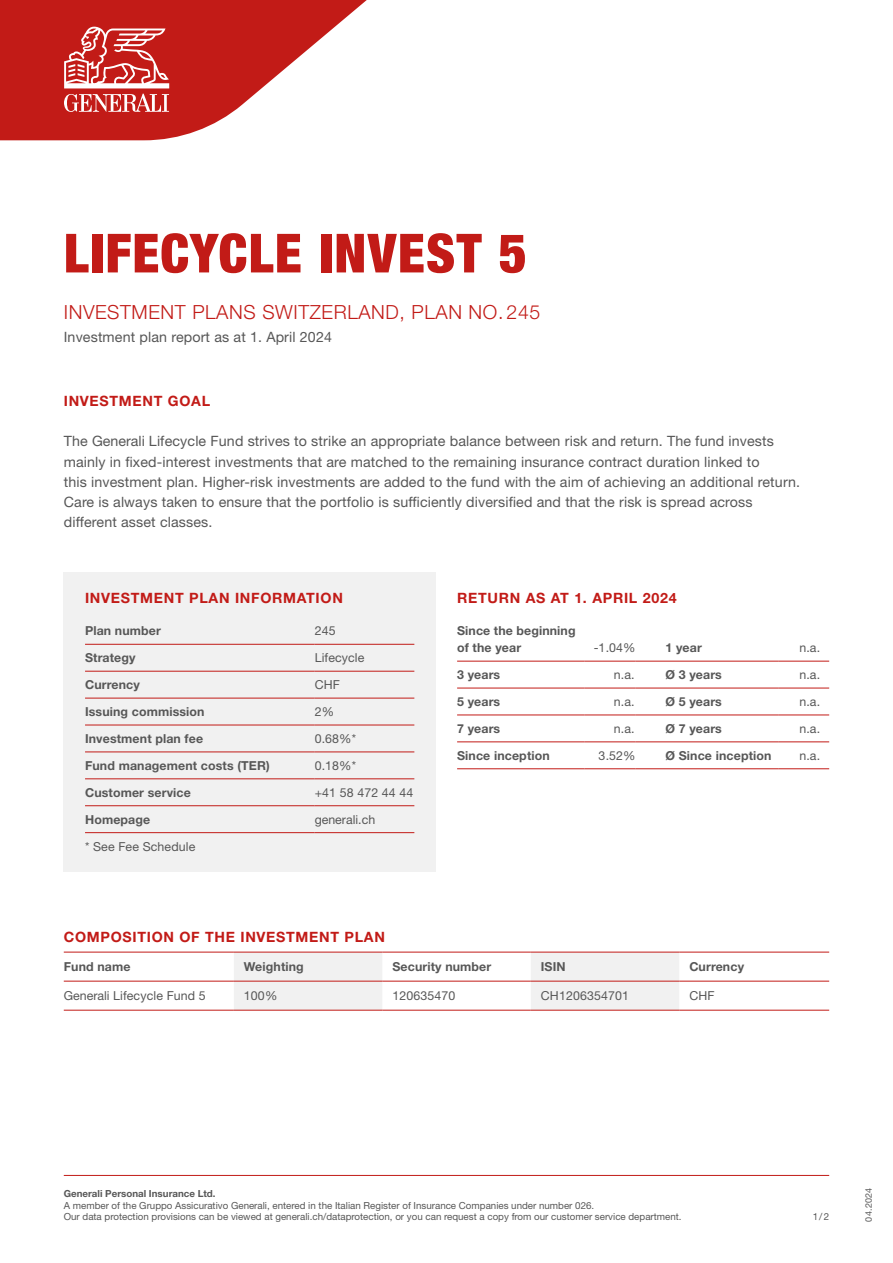
<style>
.page{position:relative;width:893px;height:1263px;background:#fff}
.page>*{position:absolute;margin:0;border:0;box-sizing:border-box;transform-origin:0 0}
.t1{font:900 condensed 54px "Helvetica Neue LT Std";letter-spacing:.02em;color:#c21b17}
.t2{font:300 19.5px "Helvetica Neue LT Std";letter-spacing:.03em;color:#c21b17}
.t3{font:14.25px/20.2px "Helvetica Neue LT Std";letter-spacing:.01em;color:#575757}
.t4{font:700 14.25px "Helvetica Neue LT Std";letter-spacing:.05em;color:#c21b17}
.t5{font:700 12.3px/26.8px "Helvetica Neue LT Std";letter-spacing:.01em;color:#575757}
.t6{font:12.3px/27px "Helvetica Neue LT Std";letter-spacing:.01em;color:#575757;text-align:justify}
.t7{font:9.75px/11.7px "Helvetica Neue LT Std";color:#575757}
.t8{font:700 9.75px "Helvetica Neue LT Std";color:#575757}
.t9{font:9px "Helvetica Neue LT Std";letter-spacing:.015em;color:#575757}
</style>
<div class="page">
<svg style="left:0;top:0;width:367px;height:140px;fill:#c21b17"></svg>
<svg style="left:64px;top:26px;width:105px;height:86px"></svg>
<hr style="left:64px;top:1175px;width:765px;height:1px;background:#c21b17">
<div style="left:64px;top:572px;width:372px;height:300px;background:#f1f1f1"></div>
<hr style="left:85px;top:644px;width:230px;height:1px;background:#c21b17">
<hr style="left:85px;top:671px;width:230px;height:1px;background:#c21b17">
<hr style="left:85px;top:698px;width:230px;height:1px;background:#c21b17">
<hr style="left:85px;top:725px;width:230px;height:1px;background:#c21b17">
<hr style="left:85px;top:752px;width:230px;height:1px;background:#c21b17">
<hr style="left:85px;top:778px;width:230px;height:1px;background:#c21b17">
<hr style="left:315px;top:644px;width:99px;height:1px;background:#c21b17">
<hr style="left:315px;top:671px;width:99px;height:1px;background:#c21b17">
<hr style="left:315px;top:698px;width:99px;height:1px;background:#c21b17">
<hr style="left:315px;top:725px;width:99px;height:1px;background:#c21b17">
<hr style="left:315px;top:752px;width:99px;height:1px;background:#c21b17">
<hr style="left:315px;top:778px;width:99px;height:1px;background:#c21b17">
<hr style="left:85px;top:805px;width:230px;height:1px;background:#c21b17">
<hr style="left:315px;top:805px;width:99px;height:1px;background:#c21b17">
<hr style="left:85px;top:832px;width:230px;height:1px;background:#c21b17">
<hr style="left:315px;top:832px;width:99px;height:1px;background:#c21b17">
<hr style="left:457px;top:661px;width:128px;height:1px;background:#c21b17">
<hr style="left:585px;top:661px;width:51px;height:1px;background:#c21b17">
<hr style="left:636px;top:661px;width:142px;height:1px;background:#c21b17">
<hr style="left:778px;top:661px;width:51px;height:1px;background:#c21b17">
<hr style="left:457px;top:688px;width:128px;height:1px;background:#c21b17">
<hr style="left:585px;top:688px;width:51px;height:1px;background:#c21b17">
<hr style="left:636px;top:688px;width:142px;height:1px;background:#c21b17">
<hr style="left:778px;top:688px;width:51px;height:1px;background:#c21b17">
<hr style="left:457px;top:715px;width:128px;height:1px;background:#c21b17">
<hr style="left:585px;top:715px;width:51px;height:1px;background:#c21b17">
<hr style="left:636px;top:715px;width:142px;height:1px;background:#c21b17">
<hr style="left:778px;top:715px;width:51px;height:1px;background:#c21b17">
<hr style="left:457px;top:742px;width:128px;height:1px;background:#c21b17">
<hr style="left:585px;top:742px;width:51px;height:1px;background:#c21b17">
<hr style="left:636px;top:742px;width:142px;height:1px;background:#c21b17">
<hr style="left:778px;top:742px;width:51px;height:1px;background:#c21b17">
<hr style="left:457px;top:768px;width:128px;height:1px;background:#c21b17">
<hr style="left:585px;top:768px;width:51px;height:1px;background:#c21b17">
<hr style="left:636px;top:768px;width:142px;height:1px;background:#c21b17">
<hr style="left:778px;top:768px;width:51px;height:1px;background:#c21b17">
<svg style="left:234px;top:953px;width:445px;height:57px"></svg>
<hr style="left:64px;top:1010px;width:170px;height:1px;background:#c21b17">
<hr style="left:234px;top:1010px;width:148px;height:1px;background:#c21b17">
<hr style="left:382px;top:1010px;width:149px;height:1px;background:#c21b17">
<hr style="left:531px;top:1010px;width:148px;height:1px;background:#c21b17">
<hr style="left:679px;top:1010px;width:150px;height:1px;background:#c21b17">
<hr style="left:64px;top:952px;width:170px;height:1px;background:#c21b17">
<hr style="left:234px;top:952px;width:148px;height:1px;background:#c21b17">
<hr style="left:382px;top:952px;width:149px;height:1px;background:#c21b17">
<hr style="left:531px;top:952px;width:148px;height:1px;background:#c21b17">
<hr style="left:679px;top:952px;width:150px;height:1px;background:#c21b17">
<hr style="left:64px;top:981px;width:170px;height:1px;background:#c21b17">
<hr style="left:234px;top:981px;width:148px;height:1px;background:#c21b17">
<hr style="left:382px;top:981px;width:149px;height:1px;background:#c21b17">
<hr style="left:531px;top:981px;width:148px;height:1px;background:#c21b17">
<hr style="left:679px;top:981px;width:150px;height:1px;background:#c21b17">
<h1 class="t1" style="left:64px;top:220px;width:465px">LIFECYCLE INVEST 5</h1>
<h2 class="t2" style="left:64px;top:300px;width:478px">INVESTMENT PLANS SWITZERLAND, PLAN NO.245</h2>
<p class="t3" style="left:64px;top:326px;width:270px">Investment plan report as at 1. April 2024</p>
<p class="t4" style="left:64px;top:392px;width:148px">INVESTMENT GOAL</p>
<p class="t3" style="left:64px;top:431px;width:738px">The Generali Lifecycle Fund strives to strike an appropriate balance between risk and return. The fund invests mainly in fixed-interest investments that are matched to the remaining insurance contract duration linked to<br>this investment plan. Higher-risk investments are added to the fund with the aim of achieving an additional return.<br>Care is always taken to ensure that the portfolio is sufficiently diversified and that the risk is spread across different asset classes.</p>
<p class="t4" style="left:85px;top:589px;width:259px">INVESTMENT PLAN INFORMATION</p>
<p class="t5" style="left:85px;top:617px;width:186px">Plan number<br>Strategy<br>Currency<br>Issuing commission<br>Investment plan fee<br>Fund management costs (TER)<br>Customer service<br>Homepage</p>
<p class="t6" style="left:85px;top:832px;width:112px">* See Fee Schedule</p>
<p class="t6" style="left:315px;top:617px;width:100px;text-align:left">245<br>Lifecycle<br>CHF<br>2%<br>0.68%*<br>0.18%*<br>+41 58 472 44 44 generali.ch</p>
<p class="t4" style="left:457px;top:589px;width:221px">RETURN AS AT 1. APRIL 2024</p>
<p class="t5" style="left:457px;top:622px;width:120px;line-height:17px">Since the beginning of the year</p>
<p class="t6" style="left:594px;top:634px;width:43px">-1.04%</p>
<p class="t5" style="left:665px;top:634px;width:38px">1 year</p>
<p class="t5" style="left:457px;top:661px;width:45px">3 years</p>
<p class="t5" style="left:665px;top:661px;width:58px">Ø 3 years</p>
<p class="t5" style="left:457px;top:688px;width:45px">5 years</p>
<p class="t5" style="left:665px;top:688px;width:58px">Ø 5 years</p>
<p class="t5" style="left:457px;top:715px;width:45px">7 years</p>
<p class="t5" style="left:665px;top:715px;width:58px">Ø 7 years</p>
<p class="t5" style="left:457px;top:742px;width:94px">Since inception</p>
<p class="t5" style="left:665px;top:742px;width:108px">Ø Since inception</p>
<p class="t6" style="left:614px;top:661px;width:22px">n.a. n.a. n.a.</p>
<p class="t6" style="left:599px;top:742px;width:38px">3.52%</p>
<p class="t6" style="left:799px;top:634px;width:22px">n.a. n.a. n.a. n.a. n.a.</p>
<p class="t4" style="left:64px;top:928px;width:323px">COMPOSITION OF THE INVESTMENT PLAN</p>
<p class="t5" style="left:64px;top:953px;width:68px">Fund name</p>
<p class="t5" style="left:244px;top:953px;width:61px">Weighting</p>
<p class="t5" style="left:392px;top:953px;width:100px">Security number</p>
<p class="t5" style="left:541px;top:953px;width:26px">ISIN</p>
<p class="t5" style="left:689px;top:953px;width:56px">Currency</p>
<p class="t6" style="left:64px;top:982px;width:144px">Generali Lifecycle Fund 5</p>
<p class="t6" style="left:244px;top:982px;width:35px">100%</p>
<p class="t6" style="left:392px;top:982px;width:64px">120635470</p>
<p class="t6" style="left:541px;top:982px;width:90px">CH1206354701</p>
<p class="t6" style="left:689px;top:982px;width:27px">CHF</p>
<p class="t8" style="left:64px;top:1187px;width:153px">Generali Personal Insurance Ltd.</p>
<p class="t7" style="left:64px;top:1199px;width:619px">A member of the Gruppo Assicurativo Generali, entered in the Italian Register of Insurance Companies under number 026.<br>Our data protection provisions can be viewed at generali.ch/dataprotection, or you can request a copy from our customer service department.</p>
<p class="t7" style="left:813px;top:1211px;width:18px">1/2</p>
<p class="t9" style="left:863px;top:1221px;width:35px;rotate:-90deg">04.2024</p>
</div>
